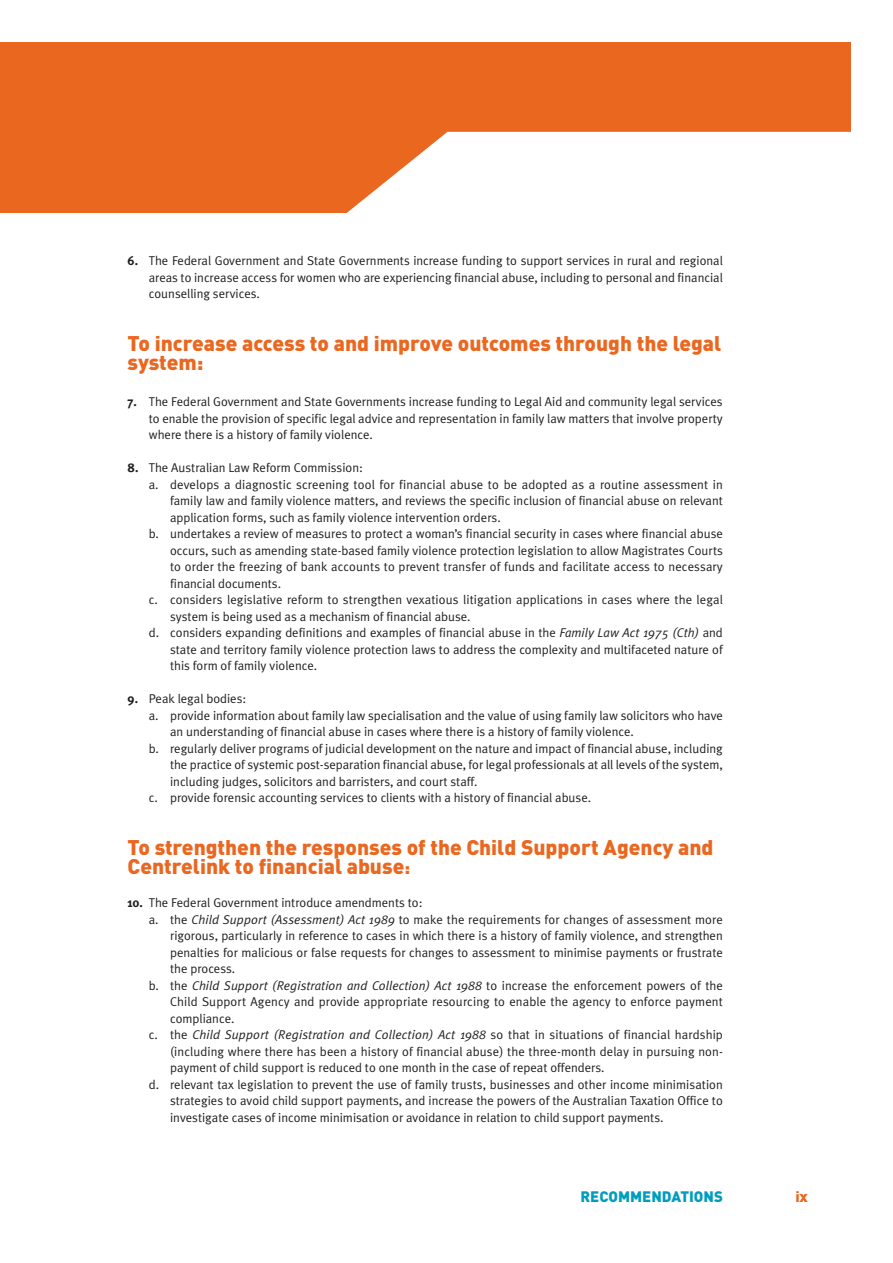
<style>
.page{position:relative;width:893px;height:1263px;background:#fff}
.page>*{position:absolute;margin:0;border:0;box-sizing:border-box;transform-origin:0 0}
.t1{font:900 21px/19.5px "DIN";color:#ea6720}
.t2{font:900 15px "DIN";color:#009dbe}
.t3{font:900 15px "DIN";color:#ea6720}
.t4{font:12.75px/16.5px "Meta Plus Normal";color:#231f20;text-align:justify}
.t5{font:italic 12.75px "Meta Plus Normal";letter-spacing:.005em;color:#231f20}
.s1{font-family:"Meta Plus";font-weight:700}
.s2{font-style:italic}
.s3{font-size:18px}
.s4{font-style:normal}
</style>
<div class="page">
<div style="left:0;top:43px;width:850px;height:170px;background:#ea6720"></div>
<svg style="left:347px;top:132px;width:503px;height:81px;background:#fcefe8"></svg>
<p class="t4" style="left:149px;top:253px;width:576px;text-indent:-21px"><span class="s1">6.</span> The Federal Government and State Governments increase funding to support services in rural and regional areas to increase access for women who are experiencing financial abuse, including to personal and financial counselling services.</p>
<h1 class="t1" style="left:128px;top:335px;width:595px">To increase access to and improve outcomes through the legal system:</h1>
<p class="t4" style="left:149px;top:394px;width:576px;text-indent:-21px"><span class="s1">7.</span> The Federal Government and State Governments increase funding to Legal Aid and community legal services to enable the provision of specific legal advice and representation in family law matters that involve property where there is a history of family violence.</p>
<p class="t4" style="left:128px;top:460px;width:237px"><span class="s1">8.</span> The Australian Law Reform Commission:</p>
<p class="t4" style="left:149px;top:477px;width:576px">a. develops a diagnostic screening tool for financial abuse to be adopted as a routine assessment in</p>
<p class="t4" style="left:170px;top:493px;width:554px">family law and family violence matters, and reviews the specific inclusion of financial abuse on relevant</p>
<p class="t4" style="left:170px;top:510px;width:332px">application forms, such as family violence intervention orders.</p>
<p class="t4" style="left:149px;top:526px;width:576px">b. undertakes a review of measures to protect a woman’s financial security in cases where financial abuse</p>
<p class="t4" style="left:170px;top:543px;width:554px">occurs, such as amending state-based family violence protection legislation to allow Magistrates Courts</p>
<p class="t4" style="left:170px;top:559px;width:554px">to order the freezing of bank accounts to prevent transfer of funds and facilitate access to necessary</p>
<p class="t4" style="left:170px;top:576px;width:112px">financial documents.</p>
<p class="t4" style="left:149px;top:592px;width:576px">c. considers legislative reform to strengthen vexatious litigation applications in cases where the legal</p>
<p class="t4" style="left:170px;top:609px;width:302px">system is being used as a mechanism of financial abuse.</p>
<p class="t4" style="left:149px;top:625px;width:576px">d. considers expanding definitions and examples of financial abuse in the <span class="s2">Family Law Act 1975 (Cth)</span> and</p>
<p class="t4" style="left:170px;top:642px;width:554px">state and territory family violence protection laws to address the complexity and multifaceted nature of</p>
<p class="t4" style="left:170px;top:658px;width:149px">this form of family violence.</p>
<p class="t4" style="left:128px;top:691px;width:120px"><span class="s1">9.</span> Peak legal bodies:</p>
<p class="t4" style="left:149px;top:708px;width:576px">a. provide information about family law specialisation and the value of using family law solicitors who have</p>
<p class="t4" style="left:170px;top:724px;width:465px">an understanding of financial abuse in cases where there is a history of family violence.</p>
<p class="t4" style="left:149px;top:741px;width:575px">b. regularly deliver programs of judicial development on the nature and impact of financial abuse, including</p>
<p class="t4" style="left:170px;top:757px;width:554px">the practice of systemic post-separation financial abuse, for legal professionals at all levels of the system,</p>
<p class="t4" style="left:170px;top:774px;width:309px">including judges, solicitors and barristers, and court staff.</p>
<p class="t4" style="left:149px;top:790px;width:444px">c. provide forensic accounting services to clients with a history of financial abuse.</p>
<h1 class="t1" style="left:128px;top:839px;width:587px">To strengthen the responses of the Child Support Agency and<br>Centrelink to financial abuse<span class="s3">:</span></h1>
<p class="t4" style="left:128px;top:895px;width:297px"><span class="s1">10.</span> The Federal Government introduce amendments to:</p>
<p class="t4" style="left:149px;top:912px;width:576px">a. the <span class="s2">Child Support (Assessment) Act 1989</span> to make the requirements for changes of assessment more</p>
<p class="t4" style="left:170px;top:928px;width:554px">rigorous, particularly in reference to cases in which there is a history of family violence, and strengthen</p>
<p class="t4" style="left:170px;top:945px;width:554px">penalties for malicious or false requests for changes to assessment to minimise payments or frustrate</p>
<p class="t4" style="left:170px;top:961px;width:67px">the process.</p>
<p class="t5" style="left:149px;top:980px;width:576px"><span class="s4">b. the</span> Child Support (Registration and Collection) Act 1988 <span class="s4">to increase the enforcement powers of the</span></p>
<p class="t4" style="left:170px;top:994px;width:554px">Child Support Agency and provide appropriate resourcing to enable the agency to enforce payment</p>
<p class="t4" style="left:170px;top:1011px;width:66px">compliance.</p>
<p class="t5" style="left:149px;top:1030px;width:576px"><span class="s4">c. the</span> Child Support (Registration and Collection) Act 1988 <span class="s4">so that in situations of financial hardship</span></p>
<p class="t4" style="left:170px;top:1044px;width:554px">(including where there has been a history of financial abuse) the three-month delay in pursuing non-</p>
<p class="t4" style="left:170px;top:1060px;width:436px">payment of child support is reduced to one month in the case of repeat offenders.</p>
<p class="t4" style="left:149px;top:1077px;width:576px">d. relevant tax legislation to prevent the use of family trusts, businesses and other income minimisation</p>
<p class="t4" style="left:170px;top:1093px;width:554px">strategies to avoid child support payments, and increase the powers of the Australian Taxation Office to</p>
<p class="t4" style="left:170px;top:1110px;width:495px">investigate cases of income minimisation or avoidance in relation to child support payments.</p>
<p class="t2" style="left:580px;top:1191px;width:144px">RECOMMENDATIONS</p>
<p class="t3" style="left:795px;top:1191px;width:14px">ix</p>
</div>
